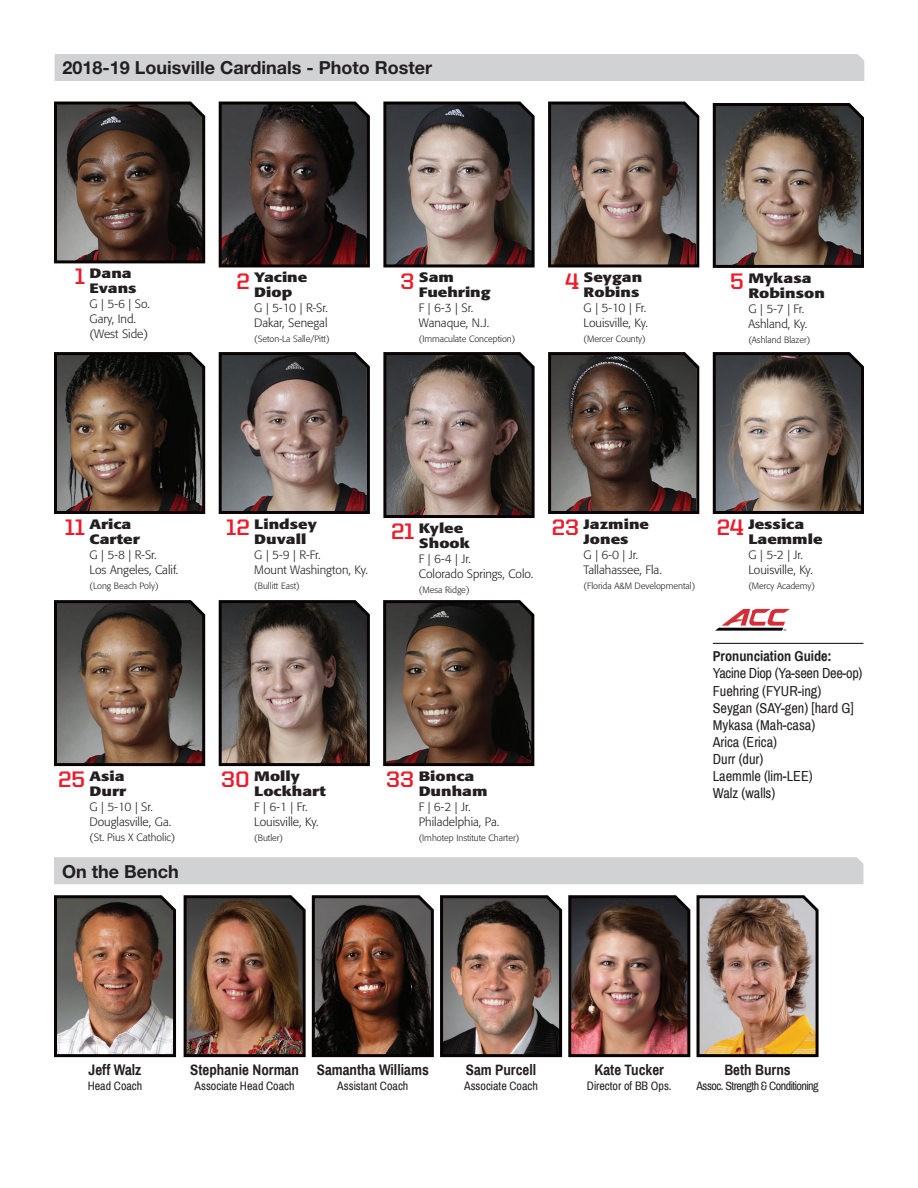
<style>
.page{position:relative;width:918px;height:1188px;background:#fff}
.page>*{position:absolute;margin:0;border:0;box-sizing:border-box;transform-origin:0 0}
.t1{font:700 22.5px "United Serif Reg";color:#ee1b2c}
.t2{font:700 18px "Helvetica Neue LT Std";color:#231f20}
.t3{font:700 15px "Archivo Narrow";color:#231f20}
.t4{font:14.25px/17.1px "Archivo Narrow";color:#231f20}
.t5{font:700 14.25px "Archivo Narrow";color:#231f20}
.t6{font:700 13.5px/15px "Formata";color:#231f20;scale:1.25 1}
.t7{font:300 12px/15px "Formata";color:#231f20}
.t8{font:12px "Archivo Narrow";color:#231f20}
.t9{font:12px "Archivo Narrow";letter-spacing:-.04em;color:#231f20}
.t10{font:300 10.5px "Formata";color:#231f20}
.t11{font:300 9px "Formata";color:#231f20}
</style>
<div class="page">
<div style="left:54px;top:857px;width:810px;height:27px;background:#d1d2d4"></div>
<div style="left:54px;top:54px;width:811px;height:27px;background:#d1d2d4"></div>
<hr style="left:713px;top:643px;width:151px;height:1px;background:#231f20">
<img style="left:715px;top:608px;width:75px;height:23px">
<svg style="left:54px;top:101px;width:152px;height:163px;background:#4a3d37"></svg>
<svg style="left:383px;top:101px;width:152px;height:167px;background:#665c59"></svg>
<svg style="left:548px;top:101px;width:152px;height:167px;background:#695b55"></svg>
<svg style="left:712px;top:103px;width:152px;height:165px;background:#645850"></svg>
<svg style="left:218px;top:101px;width:152px;height:167px;background:#3a2e2c"></svg>
<svg style="left:54px;top:352px;width:152px;height:162px;background:#473a30"></svg>
<svg style="left:548px;top:352px;width:152px;height:162px;background:#4a3e39"></svg>
<svg style="left:383px;top:352px;width:152px;height:166px;background:#645752"></svg>
<svg style="left:712px;top:352px;width:152px;height:162px;background:#756962"></svg>
<svg style="left:218px;top:352px;width:152px;height:162px;background:#695e5b"></svg>
<svg style="left:54px;top:600px;width:152px;height:167px;background:#635449"></svg>
<svg style="left:218px;top:600px;width:152px;height:167px;background:#635750"></svg>
<img style="left:54px;top:895px;width:765px;height:163px">
<svg style="left:383px;top:600px;width:152px;height:167px;background:#483b32"></svg>
<h2 class="t2" style="left:63px;top:57px;width:371px">2018-19 Louisville Cardinals - Photo Roster</h2>
<p class="t6" style="left:90px;top:266px;width:39px">Dana<br>Evans</p>
<p class="t7" style="left:90px;top:296px;width:62px">G | 5-6 | So.<br>Gary, Ind. (West Side)</p>
<h1 class="t1" style="left:75px;top:264px;width:11px">1</h1>
<p class="t6" style="left:419px;top:270px;width:59px">Sam<br>Fuehring</p>
<p class="t7" style="left:419px;top:301px;width:72px">F | 6-3 | Sr.<br>Wanaque, N.J.</p>
<p class="t11" style="left:419px;top:334px;width:98px">(Immaculate Conception)</p>
<p class="t6" style="left:254px;top:270px;width:44px">Yacine<br>Diop</p>
<p class="t7" style="left:254px;top:301px;width:75px">G | 5-10 | R-Sr.<br>Dakar, Senegal</p>
<p class="t11" style="left:254px;top:334px;width:77px">(Seton-La Salle/Pitt)</p>
<h1 class="t1" style="left:565px;top:269px;width:15px">4</h1>
<p class="t6" style="left:748px;top:270px;width:63px">Mykasa<br>Robinson</p>
<p class="t7" style="left:748px;top:301px;width:61px">G | 5-7 | Fr.<br>Ashland, Ky.</p>
<p class="t11" style="left:748px;top:334px;width:63px">(Ashland Blazer)</p>
<h1 class="t1" style="left:400px;top:269px;width:16px">3</h1>
<p class="t6" style="left:584px;top:270px;width:48px">Seygan<br>Robins</p>
<p class="t7" style="left:584px;top:301px;width:66px">G | 5-10 | Fr.<br>Louisville, Ky.</p>
<p class="t11" style="left:584px;top:334px;width:64px">(Mercer County)</p>
<h1 class="t1" style="left:236px;top:269px;width:15px">2</h1>
<h1 class="t1" style="left:730px;top:269px;width:15px">5</h1>
<p class="t6" style="left:254px;top:516px;width:52px">Lindsey</p>
<h1 class="t1" style="left:717px;top:515px;width:29px">24</h1>
<p class="t6" style="left:254px;top:531px;width:43px">Duvall</p>
<p class="t7" style="left:254px;top:547px;width:115px">G | 5-9 | R-Fr.<br>Mount Washington, Ky.</p>
<p class="t11" style="left:254px;top:580px;width:47px">(Bullitt East)</p>
<h1 class="t1" style="left:65px;top:515px;width:21px">11</h1>
<p class="t6" style="left:584px;top:516px;width:54px">Jazmine<br>Jones</p>
<p class="t7" style="left:584px;top:547px;width:80px">G | 6-0 | Jr.<br>Tallahassee, Fla.</p>
<p class="t11" style="left:584px;top:580px;width:113px">(Florida A&amp;M Developmental)</p>
<p class="t6" style="left:90px;top:516px;width:42px">Arica<br>Carter</p>
<p class="t7" style="left:90px;top:547px;width:90px">G | 5-8 | R-Sr.<br>Los Angeles, Calif.</p>
<p class="t11" style="left:90px;top:580px;width:71px">(Long Beach Poly)</p>
<h1 class="t1" style="left:391px;top:519px;width:25px">21</h1>
<p class="t6" style="left:748px;top:516px;width:61px">Jessica<br>Laemmle</p>
<p class="t7" style="left:748px;top:547px;width:66px">G | 5-2 | Jr.<br>Louisville, Ky.</p>
<p class="t11" style="left:748px;top:580px;width:68px">(Mercy Academy)</p>
<h1 class="t1" style="left:226px;top:515px;width:25px">12</h1>
<p class="t6" style="left:419px;top:520px;width:37px">Kylee</p>
<h1 class="t1" style="left:552px;top:515px;width:29px">23</h1>
<p class="t6" style="left:419px;top:535px;width:42px">Shook</p>
<p class="t7" style="left:419px;top:551px;width:116px">F | 6-4 | Jr.<br>Colorado Springs, Colo.</p>
<p class="t11" style="left:419px;top:584px;width:52px">(Mesa Ridge)</p>
<h1 class="t1" style="left:58px;top:767px;width:28px">25</h1>
<p class="t6" style="left:254px;top:768px;width:59px">Molly<br>Lockhart</p>
<p class="t7" style="left:254px;top:799px;width:66px">F | 6-1 | Fr.<br>Louisville, Ky.</p>
<p class="t11" style="left:254px;top:832px;width:30px">(Butler)</p>
<p class="t6" style="left:90px;top:768px;width:31px">Asia<br>Durr</p>
<p class="t7" style="left:90px;top:799px;width:83px">G | 5-10 | Sr.<br>Douglasville, Ga.</p>
<p class="t10" style="left:90px;top:831px;width:87px">(St. Pius X Catholic)</p>
<h1 class="t1" style="left:221px;top:767px;width:30px">30</h1>
<h2 class="t2" style="left:62px;top:860px;width:118px">On the Bench</h2>
<p class="t6" style="left:419px;top:768px;width:57px">Bionca<br>Dunham</p>
<p class="t7" style="left:419px;top:799px;width:82px">F | 6-2 | Jr.<br>Philadelphia, Pa.</p>
<p class="t11" style="left:419px;top:832px;width:102px">(Imhotep Institute Charter)</p>
<h1 class="t1" style="left:386px;top:767px;width:30px">33</h1>
<p class="t5" style="left:713px;top:648px;width:120px">Pronunciation Guide:</p>
<p class="t4" style="left:713px;top:665px;width:151px">Yacine Diop (Ya-seen Dee-op)<br>Fuehring (FYUR-ing)<br>Seygan (SAY-gen) [hard G]<br>Mykasa (Mah-casa)<br>Arica (Erica)<br>Durr (dur)<br>Laemmle (lim-LEE)<br>Walz (walls)</p>
<p class="t3" style="left:89px;top:1061px;width:54px">Jeff Walz</p>
<p class="t8" style="left:88px;top:1078px;width:56px">Head Coach</p>
<p class="t3" style="left:190px;top:1061px;width:110px">Stephanie Norman</p>
<p class="t8" style="left:195px;top:1078px;width:102px">Associate Head Coach</p>
<p class="t3" style="left:317px;top:1061px;width:114px">Samantha Williams</p>
<p class="t8" style="left:337px;top:1078px;width:73px">Assistant Coach</p>
<p class="t3" style="left:466px;top:1061px;width:72px">Sam Purcell</p>
<p class="t8" style="left:464px;top:1078px;width:75px">Associate Coach</p>
<p class="t3" style="left:595px;top:1061px;width:71px">Kate Tucker</p>
<p class="t8" style="left:587px;top:1078px;width:86px">Director of BB Ops.</p>
<p class="t3" style="left:724px;top:1061px;width:68px">Beth Burns</p>
<p class="t9" style="left:697px;top:1078px;width:124px">Assoc. Strength &amp; Conditioning</p>
</div>
